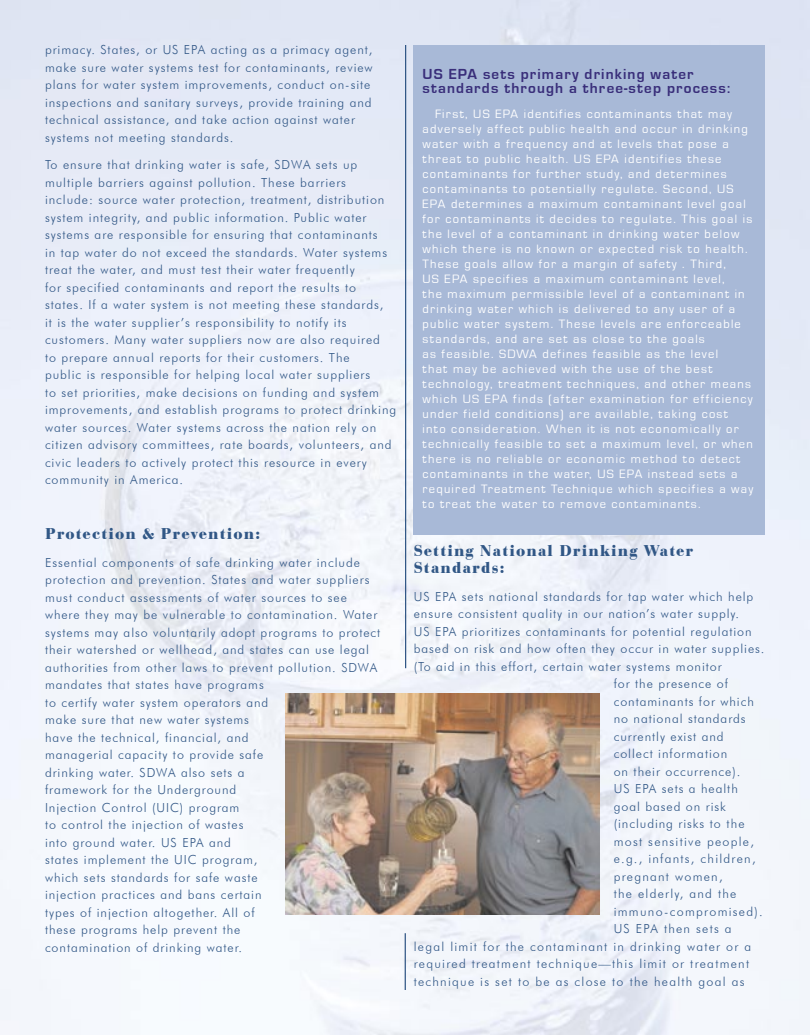
<style>
.page{position:relative;width:810px;height:1035px;background:#fff}
.page>*{position:absolute;margin:0;border:0;box-sizing:border-box;transform-origin:0 0}
.t1{font:700 16.25px/17.5px "Euro Bod T";letter-spacing:.075em;color:#315786}
.t2{font:700 15px/13.8px "Eurostile T";letter-spacing:.075em;color:#392e7a}
.t3{font:300 12.5px/17.5px "Futura BT";letter-spacing:.075em;color:#315786}
.t4{font:12.5px/15px "Eurostile T";letter-spacing:.1em;color:#fff}
.t5{font:300 12.5px "Futura BT";letter-spacing:.1em;color:#315786}
</style>
<div class="page">
<div style="left:414px;top:45px;width:351px;height:490px;background:#a8b9d7"></div>
<hr style="left:405px;top:45px;width:1px;height:623px;background:#315786">
<hr style="left:405px;top:933px;width:1px;height:57px;background:#315786">
<img style="left:285px;top:693px;width:315px;height:222px">
<p class="t3" style="left:45px;top:41px;width:329px">primacy. States, or US EPA acting as a primacy agent, make sure water systems test for contaminants, review plans for water system improvements, conduct on-site inspections and sanitary surveys, provide training and technical assistance, and take action against water systems not meeting standards.</p>
<p class="t3" style="left:45px;top:156px;width:353px">To ensure that drinking water is safe, SDWA sets up multiple barriers against pollution. These barriers include: source water protection, treatment, distribution system integrity, and public information. Public water systems are responsible for ensuring that contaminants<br>in tap water do not exceed the standards. Water systems treat the water, and must test their water frequently<br>for specified contaminants and report the results to states. If a water system is not meeting these standards,<br>it is the water supplier’s responsibility to notify its customers. Many water suppliers now are also required<br>to prepare annual reports for their customers. The<br>public is responsible for helping local water suppliers<br>to set priorities, make decisions on funding and system improvements, and establish programs to protect drinking water sources. Water systems across the nation rely on citizen advisory committees, rate boards, volunteers, and civic leaders to actively protect this resource in every community in America.</p>
<h1 class="t1" style="left:45px;top:525px;width:217px">Protection &amp; Prevention:</h1>
<p class="t3" style="left:45px;top:554px;width:337px">Essential components of safe drinking water include protection and prevention. States and water suppliers must conduct assessments of water sources to see where they may be vulnerable to contamination. Water systems may also voluntarily adopt programs to protect their watershed or wellhead, and states can use legal authorities from other laws to prevent pollution. SDWA mandates that states have programs<br>to certify water system operators and<br>make sure that new water systems<br>have the technical, financial, and<br>managerial capacity to provide safe<br>drinking water. SDWA also sets a<br>framework for the Underground<br>Injection Control (UIC) program<br>to control the injection of wastes<br>into ground water. US EPA and<br>states implement the UIC program,<br>which sets standards for safe waste<br>injection practices and bans certain<br>types of injection altogether. All of<br>these programs help prevent the<br>contamination of drinking water.</p>
<p class="t2" style="left:422px;top:68px;width:309px">US EPA sets primary drinking water standards through a three-step process:</p>
<p class="t4" style="left:422px;top:107px;width:332px;text-indent:12px">First, US EPA identifies contaminants that may adversely affect public health and occur in drinking water with a frequency and at levels that pose a threat to public health. US EPA identifies these contaminants for further study, and determines contaminants to potentially regulate. Second, US EPA determines a maximum contaminant level goal for contaminants it decides to regulate. This goal is the level of a contaminant in drinking water below which there is no known or expected risk to health.<br>These goals allow for a margin of safety . Third,<br>US EPA specifies a maximum contaminant level,<br>the maximum permissible level of a contaminant in drinking water which is delivered to any user of a public water system. These levels are enforceable standards, and are set as close to the goals<br>as feasible. SDWA defines feasible as the level<br>that may be achieved with the use of the best technology, treatment techniques, and other means which US EPA finds (after examination for efficiency under field conditions) are available, taking cost into consideration. When it is not economically or technically feasible to set a maximum level, or when there is no reliable or economic method to detect contaminants in the water, US EPA instead sets a required Treatment Technique which specifies a way to treat the water to remove contaminants.</p>
<h1 class="t1" style="left:414px;top:541px;width:281px">Setting National Drinking Water<br>Standards:</h1>
<p class="t3" style="left:414px;top:587px;width:341px">US EPA sets national standards for tap water which help</p>
<p class="t3" style="left:414px;top:605px;width:327px">ensure consistent quality in our nation’s water supply.</p>
<p class="t3" style="left:414px;top:622px;width:339px">US EPA prioritizes contaminants for potential regulation</p>
<p class="t3" style="left:414px;top:640px;width:352px">based on risk and how often they occur in water supplies.</p>
<p class="t3" style="left:414px;top:657px;width:310px">(To aid in this effort, certain water systems monitor</p>
<p class="t3" style="left:614px;top:675px;width:116px">for the presence of</p>
<p class="t3" style="left:614px;top:692px;width:142px">contaminants for which</p>
<p class="t3" style="left:614px;top:710px;width:133px">no national standards</p>
<p class="t3" style="left:614px;top:727px;width:111px">currently exist and</p>
<p class="t3" style="left:614px;top:745px;width:115px">collect information</p>
<p class="t3" style="left:614px;top:762px;width:128px">on their occurrence).</p>
<p class="t3" style="left:614px;top:780px;width:126px">US EPA sets a health</p>
<p class="t3" style="left:614px;top:797px;width:114px">goal based on risk</p>
<p class="t3" style="left:614px;top:815px;width:132px">(including risks to the</p>
<p class="t5" style="left:614px;top:834px;width:142px">most sensitive people,</p>
<p class="t5" style="left:614px;top:851px;width:143px">e.g., infants, children,</p>
<p class="t5" style="left:614px;top:869px;width:110px">pregnant women,</p>
<p class="t5" style="left:614px;top:886px;width:124px">the elderly, and the</p>
<p class="t5" style="left:614px;top:904px;width:150px">immuno-compromised).</p>
<p class="t5" style="left:614px;top:921px;width:119px">US EPA then sets a</p>
<p class="t5" style="left:414px;top:939px;width:339px">legal limit for the contaminant in drinking water or a</p>
<p class="t5" style="left:414px;top:956px;width:337px">required treatment technique—this limit or treatment</p>
<p class="t5" style="left:414px;top:974px;width:332px">technique is set to be as close to the health goal as</p>
</div>
